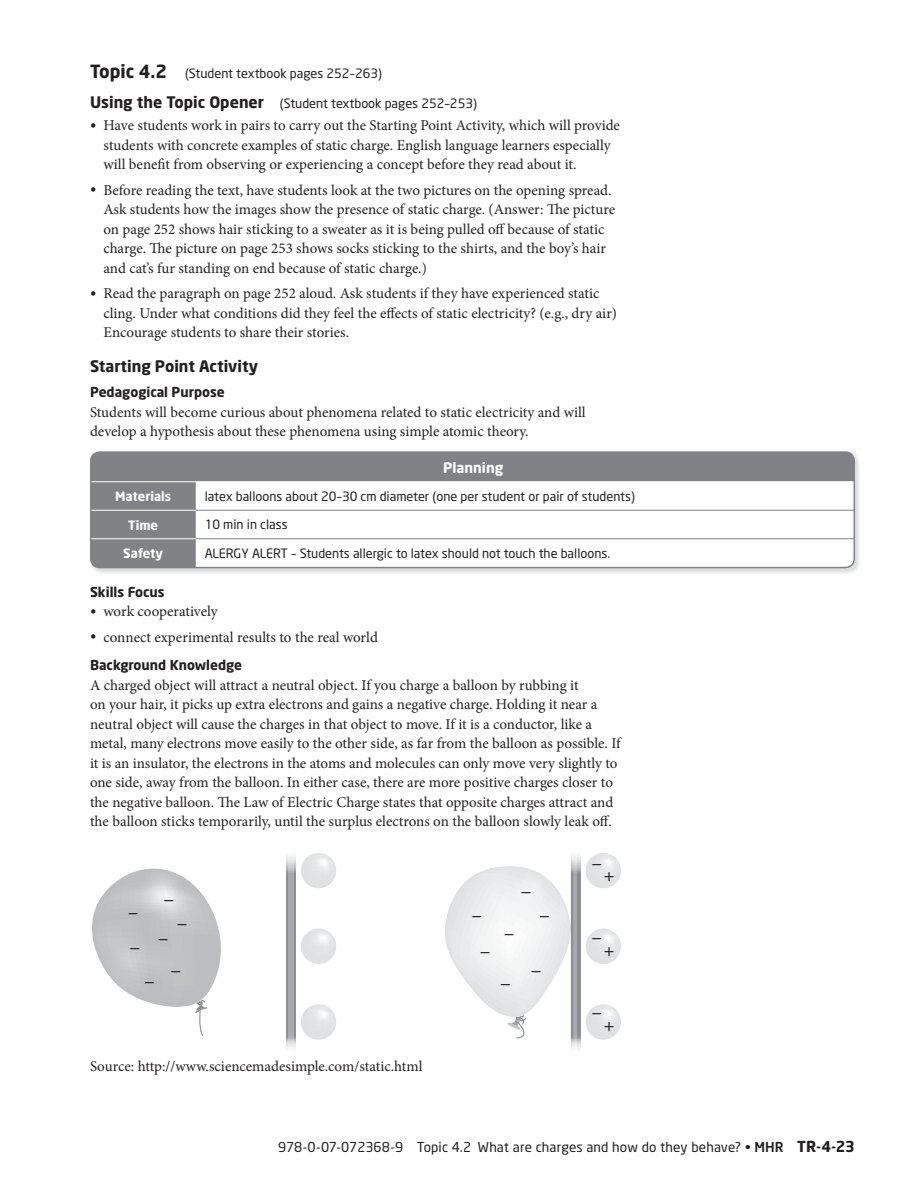
<style>
.page{position:relative;width:918px;height:1188px;background:#fff}
.page>*{position:absolute;margin:0;border:0;box-sizing:border-box;transform-origin:0 0}
.t1{font:700 15.75px "Neo Sans";color:#231f20}
.t2{font:15px/19.5px "Minion Pro";color:#231f20}
.t3{font:700 14.25px "Neo Sans";color:#fff}
.t4{font:13.5px "Neo Sans";letter-spacing:.005em;color:#231f20}
.t5{font:700 13.5px "Neo Sans";color:#231f20}
.t6{font:700 13.35px "Uni Math";color:#231f20}
.t7{font:12.75px "Neo Sans";color:#231f20}
.t8{font:700 12.75px "Neo Sans";color:#fff}
.s1{font-weight:700;font-size:18px}
.s2{font-weight:700;font-size:15.75px}
.s3{font-size:16.5px}
.s4{font-weight:500}
.s5{font-weight:700;font-size:15px}
</style>
<div class="page">
<img style="left:90px;top:455px;width:769px;height:118px">
<svg style="left:91px;top:453px;width:763px;height:114px"></svg>
<hr style="left:91px;top:510px;width:105px;height:1px;background:#fff">
<hr style="left:91px;top:538px;width:105px;height:1px;background:#fff">
<hr style="left:91px;top:481px;width:105px;height:1px;background:#fff">
<hr style="left:196px;top:481px;width:658px;height:1px;background:#fff">
<hr style="left:196px;top:510px;width:658px;height:1px;background:#808285">
<hr style="left:196px;top:538px;width:658px;height:1px;background:#808285">
<div style="left:90px;top:451px;width:765px;height:117px;border:2px solid #808285;border-radius:9px"></div>
<svg style="left:92px;top:869px;width:129px;height:167px"></svg>
<svg style="left:586px;top:853px;width:35px;height:35px"></svg>
<svg style="left:301px;top:853px;width:35px;height:35px"></svg>
<svg style="left:301px;top:1004px;width:35px;height:36px"></svg>
<svg style="left:301px;top:929px;width:35px;height:35px"></svg>
<svg style="left:586px;top:1004px;width:35px;height:36px"></svg>
<svg style="left:586px;top:929px;width:35px;height:35px"></svg>
<svg style="left:293px;top:855px;width:2px;height:193px"></svg>
<svg style="left:286px;top:855px;width:2px;height:193px"></svg>
<svg style="left:288px;top:856px;width:5px;height:192px"></svg>
<svg style="left:573px;top:855px;width:5px;height:193px"></svg>
<svg style="left:578px;top:855px;width:2px;height:193px"></svg>
<svg style="left:445px;top:855px;width:128px;height:193px"></svg>
<p class="t7" style="left:90px;top:68px;width:294px"><span class="s1">Topic 4.2</span> (Student textbook pages 252–263)</p>
<p class="t7" style="left:90px;top:98px;width:389px"><span class="s2">Using the Topic Opener</span> (Student textbook pages 252–253)</p>
<p class="t2" style="left:104px;top:117px;width:518px;text-indent:-14px"><span class="s3">•</span> Have students work in pairs to carry out the Starting Point Activity, which will provide students with concrete examples of static charge. English language learners especially will benefit from observing or experiencing a concept before they read about it.</p>
<p class="t2" style="left:104px;top:181px;width:513px;text-indent:-14px"><span class="s3">•</span> Before reading the text, have students look at the two pictures on the opening spread.<br>Ask students how the images show the presence of static charge. (Answer: The picture on page 252 shows hair sticking to a sweater as it is being pulled off because of static charge. The picture on page 253 shows socks sticking to the shirts, and the boy’s hair and cat’s fur standing on end because of static charge.)</p>
<p class="t2" style="left:104px;top:285px;width:515px;text-indent:-14px"><span class="s3">•</span> Read the paragraph on page 252 aloud. Ask students if they have experienced static cling. Under what conditions did they feel the effects of static electricity? (e.g., dry air)<br>Encourage students to share their stories.</p>
<p class="t1" style="left:90px;top:360px;width:170px">Starting Point Activity</p>
<p class="t5" style="left:90px;top:387px;width:136px">Pedagogical Purpose</p>
<p class="t2" style="left:90px;top:403px;width:497px">Students will become curious about phenomena related to static electricity and will develop a hypothesis about these phenomena using simple atomic theory.</p>
<p class="t3" style="left:443px;top:462px;width:62px">Planning</p>
<p class="t8" style="left:115px;top:491px;width:58px">Materials</p>
<p class="t7" style="left:205px;top:491px;width:432px">latex balloons about 20–30 cm diameter (one per student or pair of students)</p>
<p class="t8" style="left:128px;top:520px;width:31px">Time</p>
<p class="t7" style="left:205px;top:520px;width:84px">10 min in class</p>
<p class="t8" style="left:123px;top:548px;width:41px">Safety</p>
<p class="t7" style="left:205px;top:548px;width:407px">ALERGY ALERT – Students allergic to latex should not touch the balloons.</p>
<p class="t5" style="left:90px;top:586px;width:76px">Skills Focus</p>
<p class="t2" style="left:90px;top:603px;width:129px"><span class="s3">•</span> work cooperatively</p>
<p class="t2" style="left:90px;top:628px;width:289px"><span class="s3">•</span> connect experimental results to the real world</p>
<p class="t5" style="left:90px;top:660px;width:154px">Background Knowledge</p>
<p class="t2" style="left:90px;top:676px;width:532px">A charged object will attract a neutral object. If you charge a balloon by rubbing it<br>on your hair, it picks up extra electrons and gains a negative charge. Holding it near a neutral object will cause the charges in that object to move. If it is a conductor, like a metal, many electrons move easily to the other side, as far from the balloon as possible. If it is an insulator, the electrons in the atoms and molecules can only move very slightly to one side, away from the balloon. In either case, there are more positive charges closer to the negative balloon. The Law of Electric Charge states that opposite charges attract and the balloon sticks temporarily, until the surplus electrons on the balloon slowly leak off.</p>
<p class="t6" style="left:591px;top:858px;width:12px">-</p>
<p class="t6" style="left:128px;top:907px;width:12px">-</p>
<p class="t6" style="left:129px;top:942px;width:12px">-</p>
<p class="t6" style="left:163px;top:895px;width:12px">-</p>
<p class="t6" style="left:158px;top:934px;width:12px">-</p>
<p class="t6" style="left:177px;top:919px;width:12px">-</p>
<p class="t6" style="left:170px;top:965px;width:12px">-</p>
<p class="t6" style="left:144px;top:976px;width:12px">-</p>
<p class="t2" style="left:90px;top:1057px;width:334px">Source: http://www.sciencemadesimple.com/static.html</p>
<p class="t6" style="left:471px;top:911px;width:12px">-</p>
<p class="t6" style="left:480px;top:947px;width:12px">-</p>
<p class="t6" style="left:521px;top:887px;width:12px">-</p>
<p class="t6" style="left:504px;top:929px;width:12px">-</p>
<p class="t6" style="left:539px;top:911px;width:12px">-</p>
<p class="t6" style="left:500px;top:978px;width:12px">-</p>
<p class="t6" style="left:531px;top:965px;width:12px">-</p>
<p class="t6" style="left:604px;top:871px;width:12px">+</p>
<p class="t6" style="left:591px;top:933px;width:12px">-</p>
<p class="t6" style="left:604px;top:946px;width:12px">+</p>
<p class="t6" style="left:591px;top:1008px;width:12px">-</p>
<p class="t6" style="left:604px;top:1020px;width:12px">+</p>
<p class="t4" style="left:278px;top:1142px;width:578px">978-0-07-072368-9 Topic 4.2 What are charges and how do they behave? • <span class="s4">MHR</span> <span class="s5">TR-4-23</span></p>
</div>
